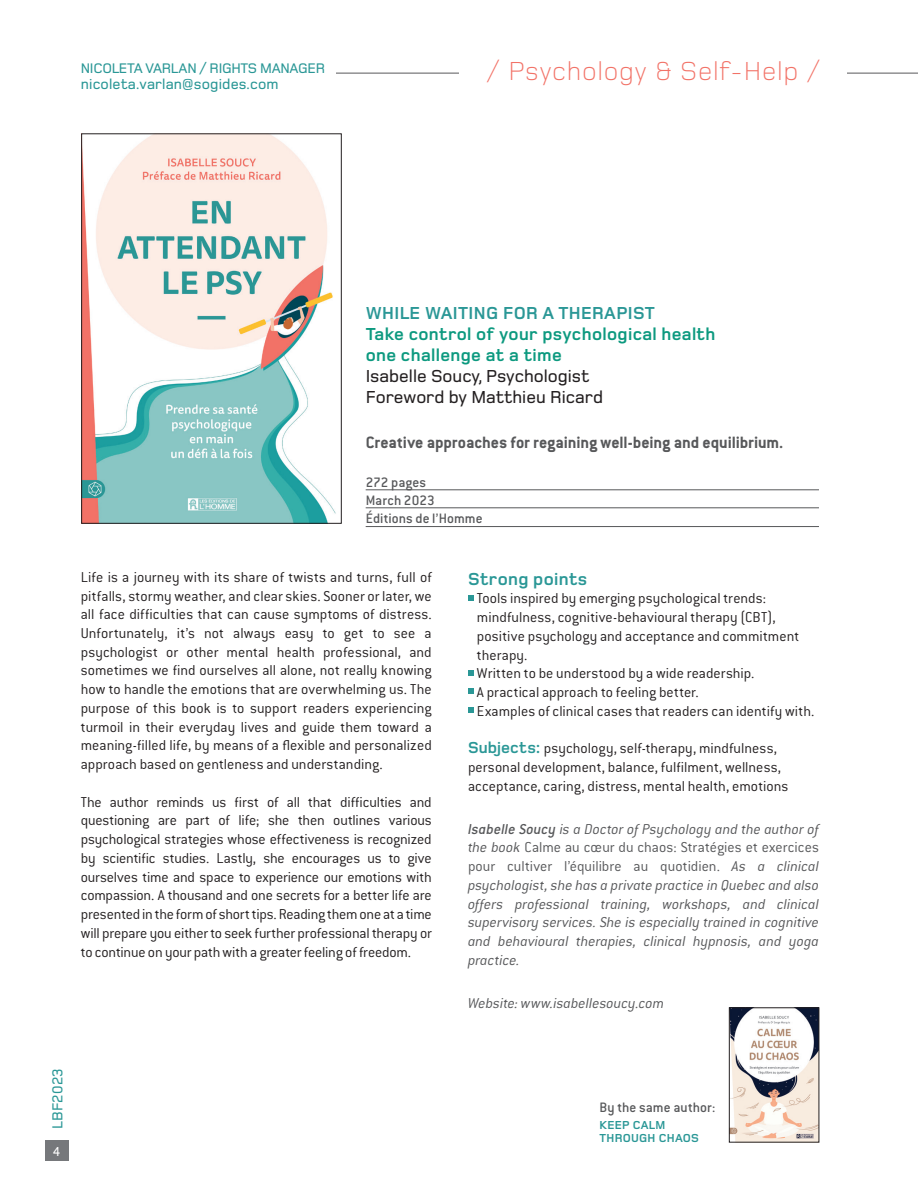
<style>
.page{position:relative;width:918px;height:1188px;background:#fff}
.page>*{position:absolute;margin:0;border:0;box-sizing:border-box;transform-origin:0 0}
.t1{font:300 27px "Foundry Monoline";letter-spacing:.025em;color:#f27267}
.t2{font:700 18px/21px "Foundry Monoline";letter-spacing:.02em;color:#0c997f}
.t3{font:700 18px "Conduit ITC";letter-spacing:-.005em;color:#57585a}
.t4{font:500 18px/21px "Foundry Monoline";color:#231f20}
.t5{font:700 18px "Foundry Monoline";letter-spacing:.02em;color:#2a9796}
.t6{font:300 15.75px/18.8px "Conduit ITC";color:#231f20;text-align:justify}
.t7{font:italic 300 15.75px/18.8px "Conduit ITC";letter-spacing:.005em;color:#57585a;text-align:justify}
.t8{font:500 15px/18.3px "Conduit ITC";letter-spacing:.005em;color:#57585a}
.t9{font:500 15px "Foundry Monoline";letter-spacing:.01em;color:#2a9796}
.t10{font:500 14.4px "Foundry Monoline";letter-spacing:-.02em;color:#2a9796}
.t11{font:500 13.5px "Foundry Monoline";color:#fff}
.t12{font:700 12px/13.5px "Foundry Monoline";letter-spacing:.02em;color:#2a9796}
.s1{font-family:"Foundry Monoline";font-weight:700;font-size:16.5px;color:#2a9796}
.s2{font-weight:500}
.s3{font-style:normal}
</style>
<div class="page">
<div style="left:45px;top:1140px;width:23px;height:21px;background:#76787b"></div>
<hr style="left:81px;top:73px;width:837px;height:1px;background:#57585a">
<div style="left:459px;top:58px;width:388px;height:61px;background:#fff"></div>
<hr style="left:366px;top:490px;width:453px;height:1px;background:#57585a">
<hr style="left:366px;top:508px;width:453px;height:1px;background:#57585a">
<hr style="left:366px;top:526px;width:453px;height:1px;background:#57585a">
<img style="left:83px;top:135px;width:253px;height:387px">
<div style="left:81px;top:133px;width:261px;height:391px;border:1px solid #231f20"></div>
<svg style="left:468px;top:595px;width:5px;height:5px"></svg>
<svg style="left:468px;top:670px;width:5px;height:5px"></svg>
<svg style="left:468px;top:689px;width:5px;height:5px"></svg>
<svg style="left:468px;top:708px;width:5px;height:5px"></svg>
<img style="left:731px;top:1010px;width:86px;height:130px">
<div style="left:729px;top:1008px;width:90px;height:134px;border:1px solid #231f20"></div>
<div style="left:72px;top:53px;width:264px;height:44px;background:#fff"></div>
<p class="t10" style="left:81px;top:60px;width:246px">NICOLETA VARLAN / RIGHTS MANAGER</p>
<p class="t9" style="left:81px;top:76px;width:199px">nicoleta.varlan@sogides.com</p>
<h1 class="t1" style="left:486px;top:57px;width:335px">/ Psychology &amp; Self-Help /</h1>
<p class="t5" style="left:366px;top:303px;width:291px">WHILE WAITING FOR A THERAPIST</p>
<p class="t2" style="left:366px;top:323px;width:351px">Take control of your psychological health one challenge at a time</p>
<p class="t4" style="left:366px;top:365px;width:239px">Isabelle Soucy, Psychologist<br>Foreword by Matthieu Ricard</p>
<p class="t3" style="left:366px;top:431px;width:419px">Creative approaches for regaining well-being and equilibrium.</p>
<p class="t8" style="left:366px;top:473px;width:119px">272 pages<br>March 2023<br>Éditions de l’Homme</p>
<p class="t6" style="left:81px;top:568px;width:353px">Life is a journey with its share of twists and turns, full of pitfalls, stormy weather, and clear skies. Sooner or later, we all face difficulties that can cause symptoms of distress.<br>Unfortunately, it’s not always easy to get to see a psychologist or other mental health professional, and sometimes we find ourselves all alone, not really knowing how to handle the emotions that are overwhelming us. The purpose of this book is to support readers experiencing turmoil in their everyday lives and guide them toward a meaning-filled life, by means of a flexible and personalized approach based on gentleness and understanding.</p>
<p class="t6" style="left:81px;top:792px;width:353px">The author reminds us first of all that difficulties and questioning are part of life; she then outlines various psychological strategies whose effectiveness is recognized by scientific studies. Lastly, she encourages us to give ourselves time and space to experience our emotions with compassion. A thousand and one secrets for a better life are presented in the form of short tips. Reading them one at a time will prepare you either to seek further professional therapy or to continue on your path with a greater feeling of freedom.</p>
<p class="t5" style="left:468px;top:569px;width:121px">Strong points</p>
<p class="t6" style="left:477px;top:589px;width:339px;text-align:left">Tools inspired by emerging psychological trends: mindfulness, cognitive-behavioural therapy (CBT), positive psychology and acceptance and commitment therapy.<br>Written to be understood by a wide readership.<br>A practical approach to feeling better.<br>Examples of clinical cases that readers can identify with.</p>
<p class="t6" style="left:468px;top:739px;width:322px;text-align:left"><span class="s1">Subjects:</span> psychology, self-therapy, mindfulness, personal development, balance, fulfilment, wellness, acceptance, caring, distress, mental health, emotions</p>
<p class="t7" style="left:468px;top:819px;width:353px"><span class="s2">Isabelle Soucy</span> is a Doctor of Psychology and the author of the book <span class="s3">Calme au cœur du chaos: Stratégies et exercices pour cultiver l’équilibre au quotidien.</span> As a clinical psychologist, she has a private practice in Quebec and also offers professional training, workshops, and clinical supervisory services. She is especially trained in cognitive and behavioural therapies, clinical hypnosis, and yoga practice.</p>
<p class="t7" style="left:468px;top:993px;width:198px">Website: www.isabellesoucy.com</p>
<p class="t9" style="left:50px;top:1129px;width:62px;rotate:-90deg">LBF2023</p>
<p class="t11" style="left:53px;top:1144px;width:9px">4</p>
<p class="t8" style="left:600px;top:1098px;width:117px">By the same author:</p>
<p class="t12" style="left:600px;top:1118px;width:101px">KEEP CALM<br>THROUGH CHAOS</p>
</div>
